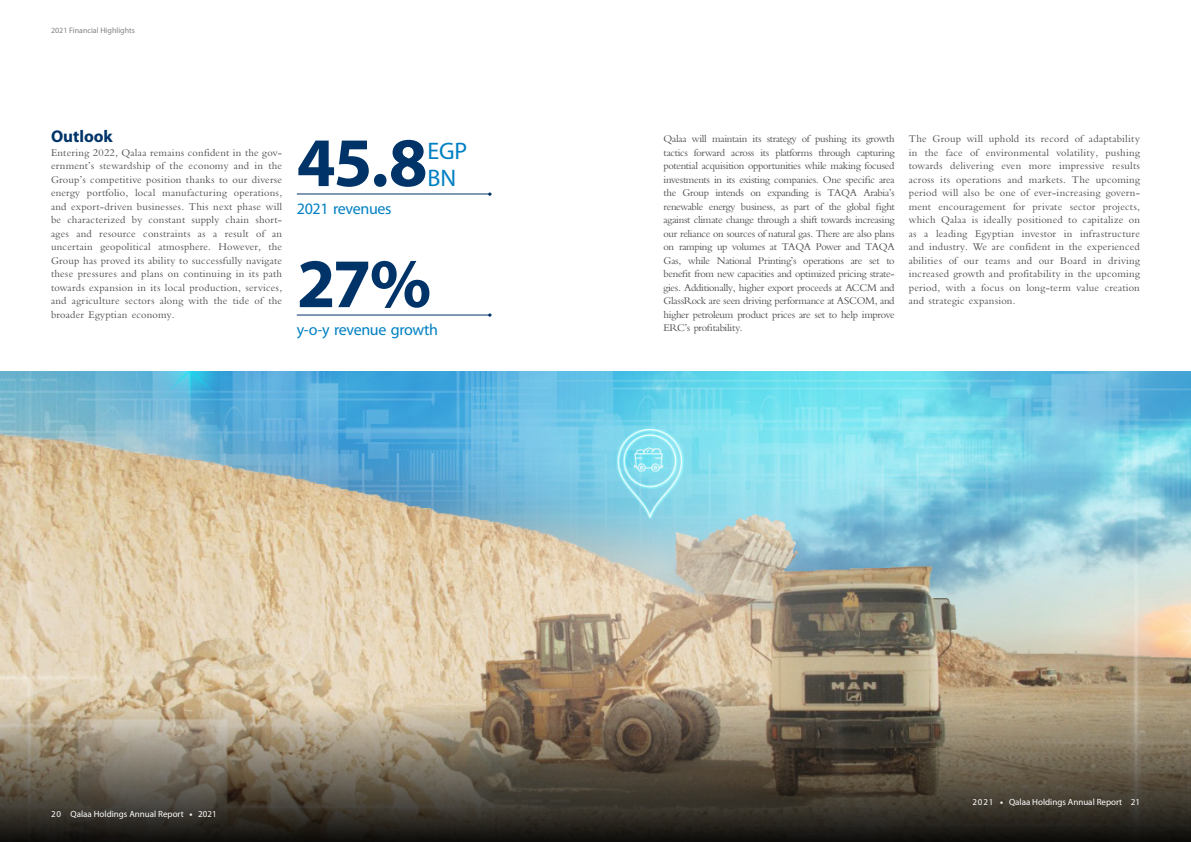
<style>
.page{position:relative;width:1191px;height:842px;background:#fff}
.page>*{position:absolute;margin:0;border:0;box-sizing:border-box;transform-origin:0 0}
.t1{font:700 70px "Myriad Pro";color:#003468}
.t2{font:24px/26.8px "Myriad Pro";color:#0080c3}
.t3{font:700 17px "Myriad Pro";color:#003468}
.t4{font:16px "Myriad Pro";letter-spacing:-.02em;color:#0080c3}
.t5{font:10px/13.5px "Bergamo Std";letter-spacing:.015em;color:#4d4d4f;text-align:justify}
.t6{font:9px "Myriad Pro";color:#fff}
.t7{font:8px "Myriad Pro";color:#808285}
.s1{font-weight:700}
</style>
<div class="page">
<img style="left:0;top:371px;width:1191px;height:318px">
<svg style="left:0;top:689px;width:1191px;height:153px;background:#695f4f"></svg>
<hr style="left:297px;top:314px;width:193px;height:1px;background:#003468">
<hr style="left:297px;top:193px;width:193px;height:1px;background:#003468">
<p class="t7" style="left:51px;top:26px;width:85px">2021 Financial Highlights</p>
<h3 class="t3" style="left:51px;top:125px;width:63px">Outlook</h3>
<p class="t5" style="left:51px;top:145px;width:233px">Entering 2022, Qalaa remains confident in the gov&shy;ernment’s stewardship of the economy and in the Group’s competitive position thanks to our diverse energy portfolio, local manufacturing operations, and export-driven businesses. This next phase will be characterized by constant supply chain short&shy;ages and resource constraints as a result of an uncertain geopolitical atmosphere. However, the Group has proved its ability to successfully navigate these pressures and plans on continuing in its path towards expansion in its local production, services, and agriculture sectors along with the tide of the broader Egyptian economy.</p>
<h1 class="t1" style="left:297px;top:117px;width:132px">45.8</h1>
<h2 class="t2" style="left:427px;top:137px;width:41px">EGP<br>BN</h2>
<h3 class="t4" style="left:297px;top:199px;width:96px">2021 revenues</h3>
<h1 class="t1" style="left:297px;top:238px;width:136px">27%</h1>
<h3 class="t4" style="left:297px;top:320px;width:143px">y-o-y revenue growth</h3>
<p class="t6" style="left:51px;top:808px;width:167px">20 Qalaa Holdings Annual Report <span class="s1">•</span> 2021</p>
<p class="t5" style="left:663px;top:132px;width:233px">Qalaa will maintain its strategy of pushing its growth tactics forward across its platforms through capturing potential acquisition opportunities while making focused investments in its existing companies. One specific area the Group intends on expanding is TAQA Arabia’s renewable energy business, as part of the global fight against climate change through a shift towards increasing our reliance on sources of natural gas. There are also plans on ramping up volumes at TAQA Power and TAQA Gas, while National Printing’s operations are set to benefit from new capacities and optimized pricing strate&shy;gies. Additionally, higher export proceeds at ACCM and GlassRock are seen driving performance at ASCOM, and higher petroleum product prices are set to help improve ERC’s profitability.</p>
<p class="t5" style="left:909px;top:132px;width:233px">The Group will uphold its record of adaptability in the face of environmental volatility, pushing towards delivering even more impressive results across its operations and markets. The upcoming period will also be one of ever-increasing govern&shy;ment encouragement for private sector projects, which Qalaa is ideally positioned to capitalize on as a leading Egyptian investor in infrastructure and industry. We are confident in the experienced abilities of our teams and our Board in driving increased growth and profitability in the upcoming period, with a focus on long-term value creation</p>
<p class="t5" style="left:909px;top:294px;width:108px">and strategic expansion.</p>
<p class="t6" style="left:972px;top:796px;width:169px">2021 <span class="s1">•</span> Qalaa Holdings Annual Report 21</p>
</div>
